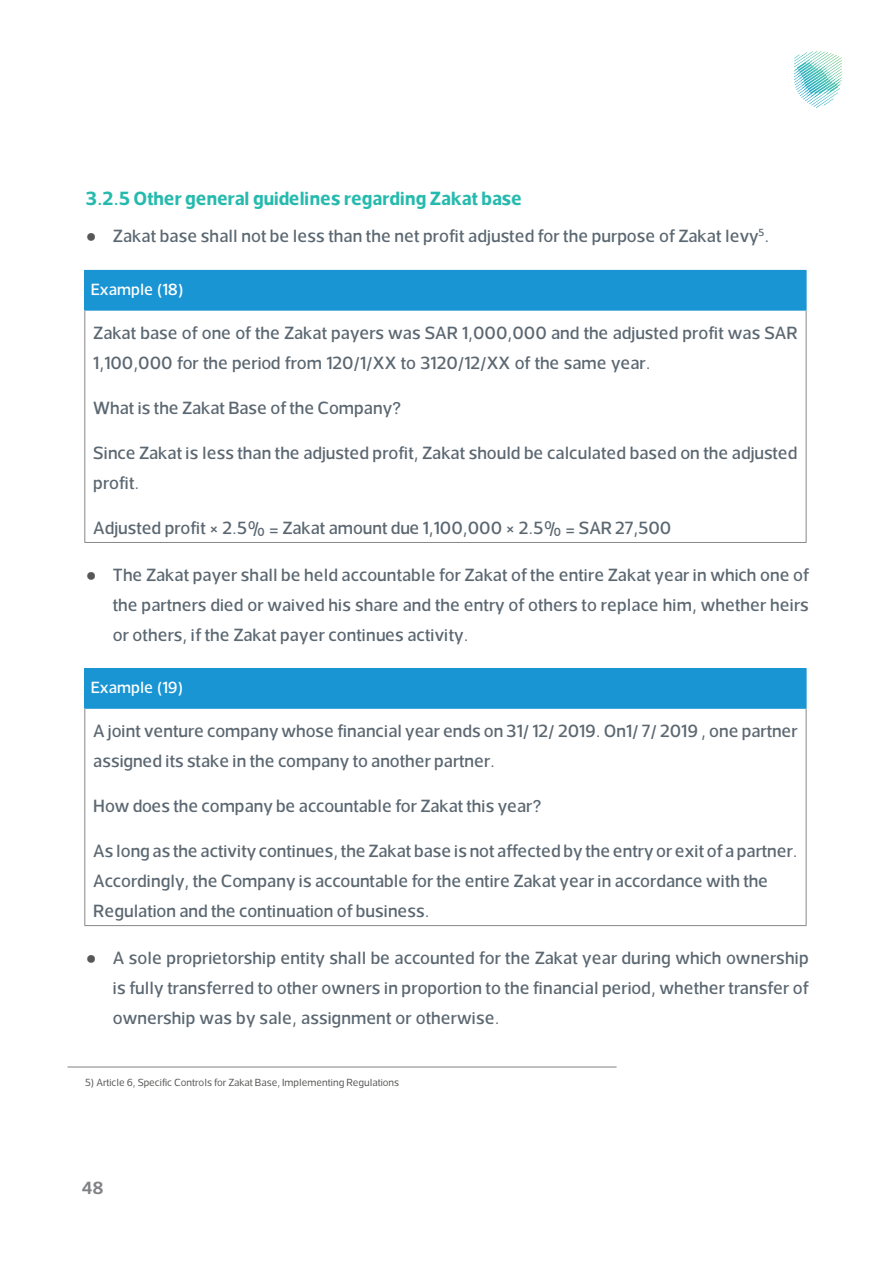
<style>
.page{position:relative;width:893px;height:1263px;background:#fff}
.page>*{position:absolute;margin:0;border:0;box-sizing:border-box;transform-origin:0 0}
.Body_text{font:700 19.5px "Somar";color:#26baae}
.Body_text-2{font:500 18px/30px "Somar";color:#5b6771}
.t1{font:18px "Arial Narrow";color:#575757}
.t2{font:600 18px "Somar";color:#808285}
.Body_text-3{font:500 16.5px "Somar";color:#fff}
.Body_text-4{font:10.5px "Somar";color:#575756}
.t3{font:500 10.5px "Somar";color:#5b6771}
</style>
<div class="page">
<svg style="left:794px;top:51px;width:48px;height:57px"></svg>
<hr style="left:68px;top:1066px;width:549px;height:1px;background:#808285">
<div style="left:85px;top:270px;width:721px;height:40px;background:#1a95d3"></div>
<hr style="left:84px;top:270px;width:722px;height:1px;background:#1a95d3">
<hr style="left:84px;top:310px;width:722px;height:1px;background:#1a95d3">
<hr style="left:84px;top:271px;width:1px;height:39px;background:#1a95d3">
<hr style="left:806px;top:271px;width:1px;height:39px;background:#1a95d3">
<hr style="left:84px;top:311px;width:1px;height:231px;background:#878787">
<hr style="left:806px;top:311px;width:1px;height:231px;background:#878787">
<hr style="left:84px;top:542px;width:722px;height:1px;background:#878787">
<div style="left:85px;top:668px;width:721px;height:40px;background:#1a95d3"></div>
<hr style="left:84px;top:668px;width:722px;height:1px;background:#1a95d3">
<hr style="left:84px;top:708px;width:722px;height:1px;background:#1a95d3">
<hr style="left:84px;top:669px;width:1px;height:39px;background:#1a95d3">
<hr style="left:806px;top:669px;width:1px;height:39px;background:#1a95d3">
<hr style="left:84px;top:709px;width:1px;height:216px;background:#878787">
<hr style="left:806px;top:709px;width:1px;height:216px;background:#878787">
<hr style="left:84px;top:925px;width:722px;height:1px;background:#878787">
<p class="Body_text" style="left:86px;top:180px;width:438px">3.2.5 Other general guidelines regarding Zakat base</p>
<p class="t1" style="left:86px;top:223px;width:12px">●</p>
<p class="Body_text-2" style="left:113px;top:221px;width:658px">Zakat base shall not be less than the net profit adjusted for the purpose of Zakat levy .</p>
<p class="t3" style="left:759px;top:224px;width:7px">5</p>
<p class="Body_text-3" style="left:91px;top:276px;width:95px">Example )18(</p>
<p class="Body_text-2" style="left:93px;top:317px;width:706px">Zakat base of one of the Zakat payers was SAR 1,000,000 and the adjusted profit was SAR<br>1,100,000 for the period from 120/1/XX to 3120/12/XX of the same year.</p>
<p class="Body_text-2" style="left:93px;top:392px;width:310px">What is the Zakat Base of the Company?</p>
<p class="Body_text-2" style="left:93px;top:437px;width:706px">Since Zakat is less than the adjusted profit, Zakat should be calculated based on the adjusted profit.</p>
<p class="Body_text-2" style="left:93px;top:512px;width:580px">Adjusted profit × 2.5% = Zakat amount due 1,100,000 × 2.5% = SAR 27,500</p>
<p class="t1" style="left:86px;top:561px;width:12px">●</p>
<p class="Body_text-2" style="left:113px;top:559px;width:697px">The Zakat payer shall be held accountable for Zakat of the entire Zakat year in which one of</p>
<p class="Body_text-2" style="left:113px;top:589px;width:697px">the partners died or waived his share and the entry of others to replace him, whether heirs or others if, the Zakat payer continues activity.</p>
<p class="Body_text-3" style="left:91px;top:674px;width:94px">Example )19(</p>
<p class="Body_text-2" style="left:93px;top:716px;width:706px">A joint venture company whose financial year ends on 31/ 12/ 2019. On1/ 7/ 2019 , one partner</p>
<p class="Body_text-2" style="left:93px;top:746px;width:403px">assigned its stake in the company to another partner.</p>
<p class="Body_text-2" style="left:93px;top:791px;width:450px">How does the company be accountable for Zakat this year?</p>
<p class="Body_text-2" style="left:93px;top:836px;width:706px">Aslongastheactivitycontinues,theZakatbaseisnotaffectedbytheentryorexitofapartner.</p>
<p class="Body_text-2" style="left:93px;top:866px;width:676px">Accordingly, the Company is accountable for the entire Zakat year in accordance with the</p>
<p class="Body_text-2" style="left:93px;top:896px;width:338px">Regulation and the continuation of business.</p>
<p class="t1" style="left:86px;top:945px;width:12px">●</p>
<p class="Body_text-2" style="left:113px;top:943px;width:697px">A sole proprietorship entity shall be accounted for the Zakat year during which ownership</p>
<p class="Body_text-2" style="left:113px;top:973px;width:697px">is fully transferred to other owners in proportion to the financial period, whether transfer of ownership was by sale, assignment or otherwise.</p>
<p class="Body_text-4" style="left:85px;top:1074px;width:316px">5) Article 6, Specific Controls for Zakat Base, Implementing Regulations</p>
<p class="t2" style="left:82px;top:1172px;width:23px">48</p>
</div>
